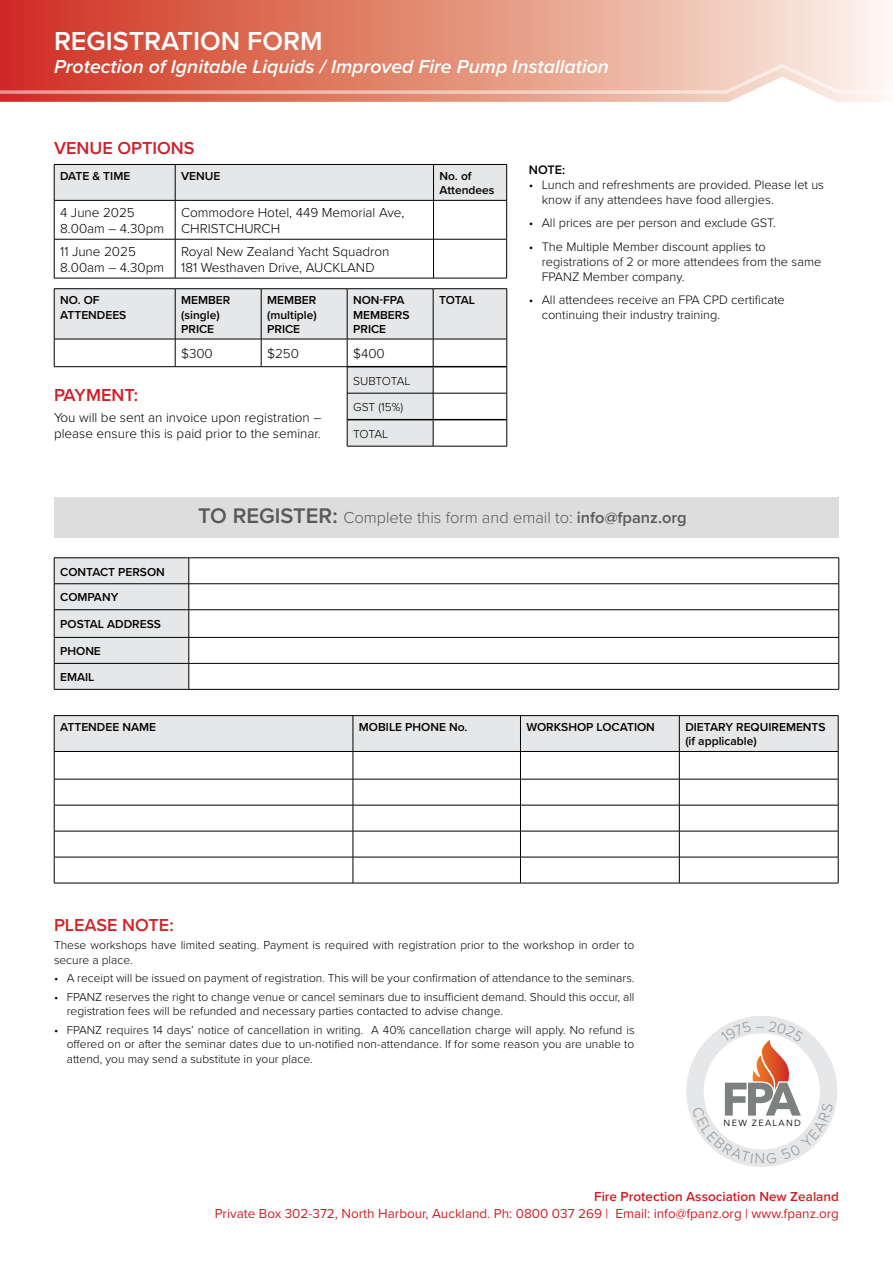
<style>
.page{position:relative;width:893px;height:1263px;background:#fff}
.page>*{position:absolute;margin:0;border:0;box-sizing:border-box;transform-origin:0 0}
.t1{font:600 27px "Proxima Nova";color:#fff}
.t2{font:italic 600 19.5px "Proxima Nova";color:#fff}
.t3{font:600 18px "Proxima Nova";color:#cf2027}
.t4{font:600 18px "Proxima Nova";color:#d2232a}
.t5{font:300 16.5px "Proxima Nova";color:#58595b}
.t6{font:300 13.5px/16.2px "Proxima Nova";color:#000}
.t7{font:13.5px "Proxima Nova";color:#cf2027}
.t8{font:600 13.5px "Proxima Nova";color:#cf2027}
.t9{font:300 12.75px/15px "Proxima Nova";color:#000}
.t10{font:600 12.75px "Proxima Nova";color:#000}
.t11{font:300 12px/14.4px "Proxima Nova";color:#000}
.t12{font:600 12px/14.4px "Proxima Nova";color:#000}
.t13{font:300 12px "Proxima Nova";letter-spacing:-.02em;color:#000}
.t14{font:9px "Avenir Next";letter-spacing:.15em;color:#000}
.s1{font-weight:600;font-size:21.9px}
.s2{font-weight:600}
</style>
<div class="page">
<div style="left:54px;top:497px;width:785px;height:41px;background:#dcdddc"></div>
<div style="left:55px;top:165px;width:451px;height:35px;background:#e6e7e8"></div>
<hr style="left:54px;top:164px;width:121px;height:1px;background:#000">
<hr style="left:54px;top:165px;width:1px;height:35px;background:#000">
<hr style="left:175px;top:164px;width:258px;height:1px;background:#000">
<hr style="left:175px;top:165px;width:1px;height:35px;background:#000">
<hr style="left:433px;top:164px;width:74px;height:1px;background:#000">
<hr style="left:433px;top:165px;width:1px;height:35px;background:#000">
<hr style="left:506px;top:165px;width:1px;height:35px;background:#000">
<hr style="left:54px;top:200px;width:121px;height:1px;background:#000">
<hr style="left:54px;top:201px;width:1px;height:38px;background:#000">
<hr style="left:175px;top:200px;width:258px;height:1px;background:#000">
<hr style="left:175px;top:201px;width:1px;height:38px;background:#000">
<hr style="left:433px;top:200px;width:74px;height:1px;background:#000">
<hr style="left:433px;top:201px;width:1px;height:38px;background:#000">
<hr style="left:506px;top:201px;width:1px;height:38px;background:#000">
<hr style="left:54px;top:239px;width:121px;height:1px;background:#000">
<hr style="left:54px;top:239px;width:1px;height:39px;background:#000">
<hr style="left:175px;top:239px;width:258px;height:1px;background:#000">
<hr style="left:175px;top:239px;width:1px;height:39px;background:#000">
<hr style="left:433px;top:239px;width:74px;height:1px;background:#000">
<hr style="left:433px;top:239px;width:1px;height:39px;background:#000">
<hr style="left:506px;top:239px;width:1px;height:39px;background:#000">
<hr style="left:54px;top:278px;width:121px;height:1px;background:#000">
<hr style="left:175px;top:278px;width:258px;height:1px;background:#000">
<hr style="left:433px;top:278px;width:74px;height:1px;background:#000">
<svg style="left:54px;top:289px;width:453px;height:157px"></svg>
<hr style="left:54px;top:288px;width:121px;height:1px;background:#000">
<hr style="left:54px;top:289px;width:1px;height:50px;background:#000">
<hr style="left:175px;top:288px;width:86px;height:1px;background:#000">
<hr style="left:175px;top:289px;width:1px;height:50px;background:#000">
<hr style="left:261px;top:288px;width:86px;height:1px;background:#000">
<hr style="left:261px;top:289px;width:1px;height:50px;background:#000">
<hr style="left:347px;top:288px;width:86px;height:1px;background:#000">
<hr style="left:347px;top:289px;width:1px;height:50px;background:#000">
<hr style="left:433px;top:288px;width:74px;height:1px;background:#000">
<hr style="left:433px;top:289px;width:1px;height:50px;background:#000">
<hr style="left:507px;top:289px;width:1px;height:50px;background:#000">
<hr style="left:54px;top:339px;width:121px;height:1px;background:#000">
<svg style="left:54px;top:339px;width:1px;height:27px"></svg>
<hr style="left:175px;top:339px;width:86px;height:1px;background:#000">
<svg style="left:175px;top:339px;width:1px;height:27px"></svg>
<hr style="left:261px;top:339px;width:86px;height:1px;background:#000">
<svg style="left:261px;top:339px;width:1px;height:27px"></svg>
<hr style="left:347px;top:339px;width:86px;height:1px;background:#000">
<hr style="left:433px;top:339px;width:74px;height:1px;background:#000">
<hr style="left:54px;top:366px;width:121px;height:1px;background:#000">
<hr style="left:175px;top:366px;width:86px;height:1px;background:#000">
<hr style="left:261px;top:366px;width:86px;height:1px;background:#000">
<hr style="left:347px;top:393px;width:86px;height:1px;background:#000">
<hr style="left:433px;top:393px;width:74px;height:1px;background:#000">
<svg style="left:347px;top:339px;width:1px;height:107px"></svg>
<svg style="left:433px;top:339px;width:1px;height:107px"></svg>
<svg style="left:507px;top:339px;width:1px;height:107px"></svg>
<hr style="left:347px;top:446px;width:86px;height:1px;background:#000">
<hr style="left:433px;top:446px;width:74px;height:1px;background:#000">
<hr style="left:347px;top:366px;width:86px;height:1px;background:#000">
<hr style="left:433px;top:366px;width:74px;height:1px;background:#000">
<hr style="left:347px;top:419px;width:86px;height:1px;background:#000">
<hr style="left:433px;top:419px;width:74px;height:1px;background:#000">
<hr style="left:54px;top:557px;width:135px;height:1px;background:#000">
<hr style="left:189px;top:557px;width:650px;height:1px;background:#000">
<hr style="left:189px;top:583px;width:650px;height:1px;background:#000">
<hr style="left:189px;top:609px;width:650px;height:1px;background:#000">
<hr style="left:189px;top:637px;width:650px;height:1px;background:#000">
<hr style="left:189px;top:663px;width:650px;height:1px;background:#000">
<svg style="left:54px;top:558px;width:136px;height:131px;background:#d9dadb"></svg>
<svg style="left:838px;top:558px;width:1px;height:131px"></svg>
<hr style="left:54px;top:689px;width:135px;height:1px;background:#000">
<hr style="left:189px;top:689px;width:650px;height:1px;background:#000">
<hr style="left:54px;top:715px;width:299px;height:1px;background:#000">
<hr style="left:353px;top:715px;width:167px;height:1px;background:#000">
<hr style="left:520px;top:715px;width:159px;height:1px;background:#000">
<hr style="left:679px;top:715px;width:159px;height:1px;background:#000">
<svg style="left:54px;top:716px;width:785px;height:167px"></svg>
<hr style="left:54px;top:883px;width:299px;height:1px;background:#000">
<hr style="left:353px;top:883px;width:167px;height:1px;background:#000">
<hr style="left:520px;top:883px;width:159px;height:1px;background:#000">
<hr style="left:679px;top:883px;width:159px;height:1px;background:#000">
<svg style="left:0;top:0;width:886px;height:64px;background:#e4907d"></svg>
<svg style="left:0;top:64px;width:886px;height:13px;background:#e4907e"></svg>
<svg style="left:0;top:77px;width:886px;height:25px;background:#e69a8a"></svg>
<svg style="left:686px;top:1016px;width:151px;height:151px"></svg>
<h1 class="t1" style="left:54px;top:21px;width:270px">REGISTRATION FORM</h1>
<h2 class="t2" style="left:54px;top:52px;width:556px">Protection of Ignitable Liquids / Improved Fire Pump Installation</h2>
<h3 class="t3" style="left:54px;top:135px;width:142px">VENUE OPTIONS</h3>
<p class="t12" style="left:60px;top:168px;width:72px">DATE &amp; TIME</p>
<p class="t12" style="left:181px;top:168px;width:41px">VENUE</p>
<p class="t12" style="left:439px;top:168px;width:57px">No. of<br>Attendees</p>
<p class="t6" style="left:60px;top:204px;width:105px">4 June 2025<br>8.00am – 4.30pm</p>
<p class="t6" style="left:181px;top:204px;width:225px">Commodore Hotel, 449 Memorial Ave,<br>CHRISTCHURCH</p>
<p class="t6" style="left:60px;top:243px;width:105px">11 June 2025<br>8.00am – 4.30pm</p>
<p class="t6" style="left:181px;top:243px;width:210px">Royal New Zealand Yacht Squadron<br>181 Westhaven Drive, AUCKLAND</p>
<p class="t12" style="left:60px;top:293px;width:68px">NO. OF<br>ATTENDEES</p>
<p class="t12" style="left:181px;top:293px;width:51px">MEMBER (single)<br>PRICE</p>
<p class="t12" style="left:267px;top:293px;width:51px;text-align:justify">MEMBER (multiple)<br>PRICE</p>
<p class="t12" style="left:353px;top:293px;width:58px">NON-FPA<br>MEMBERS<br>PRICE</p>
<p class="t12" style="left:439px;top:293px;width:37px">TOTAL</p>
<p class="t6" style="left:181px;top:345px;width:33px">$300</p>
<p class="t6" style="left:267px;top:345px;width:33px">$250</p>
<p class="t6" style="left:353px;top:345px;width:33px">$400</p>
<p class="t13" style="left:353px;top:372px;width:59px">SUBTOTAL</p>
<p class="t11" style="left:353px;top:399px;width:52px">GST (15%)</p>
<p class="t11" style="left:353px;top:426px;width:36px">TOTAL</p>
<h3 class="t3" style="left:54px;top:382px;width:86px">PAYMENT:</h3>
<p class="t6" style="left:54px;top:408px;width:269px">You will be sent an invoice upon registration – please ensure this is paid prior to the seminar.</p>
<p class="t10" style="left:529px;top:160px;width:38px">NOTE:</p>
<p class="t9" style="left:542px;top:176px;width:284px;text-indent:-13px">• Lunch and refreshments are provided. Please let us know if any attendees have food allergies.</p>
<p class="t9" style="left:529px;top:215px;width:249px">• All prices are per person and exclude GST.</p>
<p class="t9" style="left:542px;top:238px;width:281px;text-indent:-13px">• The Multiple Member discount applies to registrations of 2 or more attendees from the same<br>FPANZ Member company.</p>
<p class="t9" style="left:542px;top:292px;width:244px;text-indent:-13px">• All attendees receive an FPA CPD certificate continuing their industry training.</p>
<p class="t12" style="left:60px;top:558px;width:106px;line-height:26px">CONTACT PERSON<br>COMPANY</p>
<p class="t12" style="left:60px;top:617px;width:102px">POSTAL ADDRESS</p>
<p class="t12" style="left:60px;top:638px;width:42px;line-height:26px">PHONE<br>EMAIL</p>
<h3 class="t5" style="left:198px;top:506px;width:490px"><span class="s1">TO REGISTER:</span> Complete this form and email to: <span class="s2">info@fpanz.org</span></h3>
<p class="t12" style="left:60px;top:719px;width:97px">ATTENDEE NAME</p>
<p class="t12" style="left:359px;top:719px;width:110px">MOBILE PHONE No.</p>
<p class="t12" style="left:526px;top:719px;width:130px">WORKSHOP LOCATION</p>
<p class="t12" style="left:685px;top:719px;width:142px">DIETARY REQUIREMENTS (if applicable)</p>
<h3 class="t4" style="left:54px;top:911px;width:121px">PLEASE NOTE:</h3>
<p class="t11" style="left:54px;top:937px;width:582px">These workshops have limited seating. Payment is required with registration prior to the workshop in order to secure a place.</p>
<p class="t11" style="left:54px;top:970px;width:582px">• A receipt will be issued on payment of registration. This will be your confirmation of attendance to the seminars.</p>
<p class="t11" style="left:67px;top:989px;width:569px;text-indent:-13px">• FPANZ reserves the right to change venue or cancel seminars due to insufficient demand. Should this occur, all registration fees will be refunded and necessary parties contacted to advise change.</p>
<p class="t11" style="left:67px;top:1022px;width:569px;text-align:justify;text-indent:-13px">• FPANZ requires 14 days’ notice of cancellation in writing. A 40% cancellation charge will apply. No refund is offered on or after the seminar dates due to un-notified non-attendance. If for some reason you are unable to attend, you may send a substitute in your place.</p>
<p class="t14" style="left:724px;top:1115px;width:79px">NEW ZEALAND</p>
<p class="t8" style="left:594px;top:1187px;width:246px">Fire Protection Association New Zealand</p>
<p class="t7" style="left:215px;top:1203px;width:626px">Private Box 302-372, North Harbour, Auckland. Ph: 0800 037 269 | Email: info@fpanz.org | www.fpanz.org</p>
</div>
